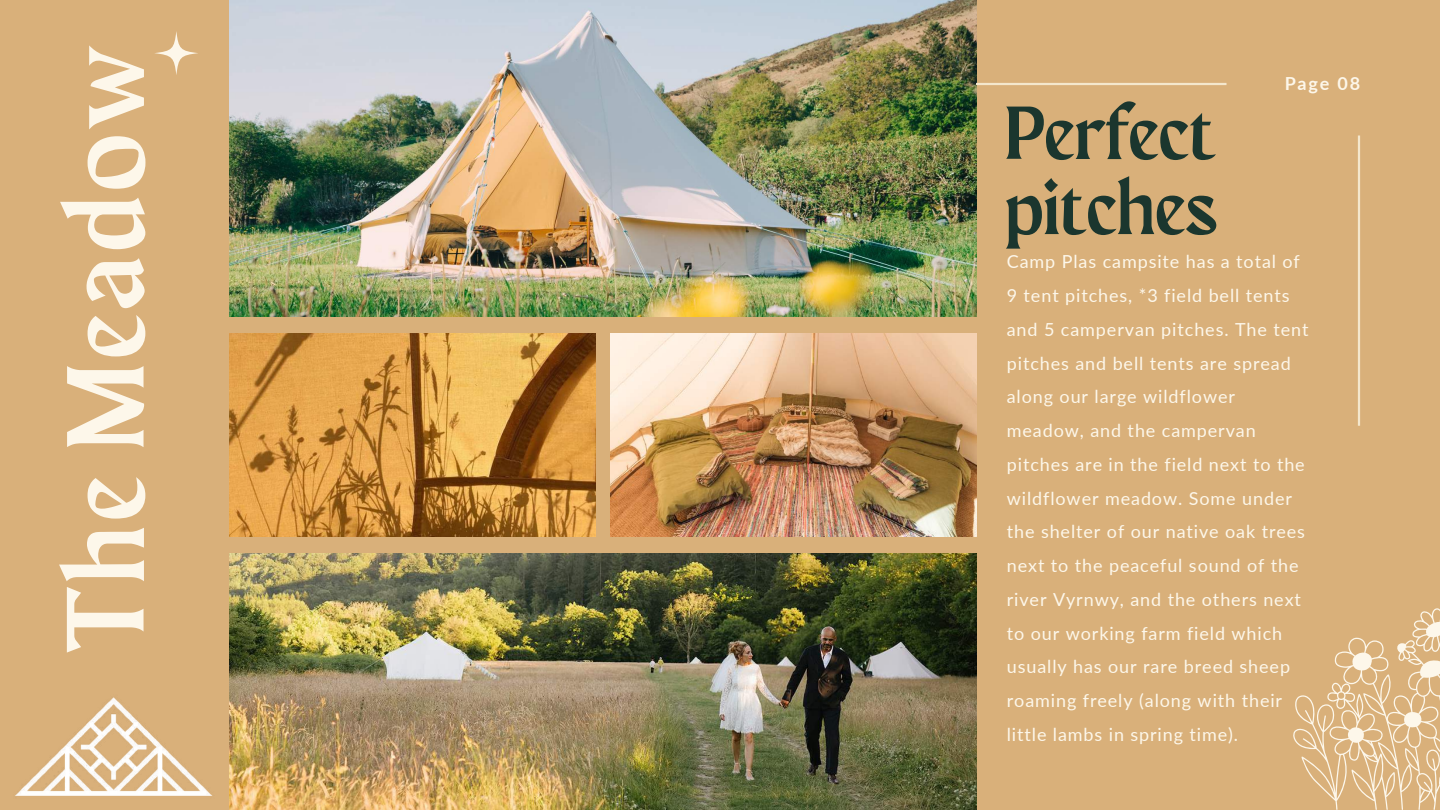
<style>
.page{position:relative;width:1440px;height:810px;background:#d9b07a}
.page>*{position:absolute;margin:0;border:0;box-sizing:border-box;transform-origin:0 0}
.t1{font:110px "Maragsa Display";letter-spacing:.05em;color:#fdf7ea}
.t2{font:75px/75px "Maragsa Display";color:#1b362e}
.t3{font:18px/33.8px "Lato";letter-spacing:.05em;color:#fdf7ea}
.t4{font:700 18px "Lato";letter-spacing:.1em;color:#fdf7ea}
</style>
<div class="page">
<img style="left:229px;top:0;width:747px;height:316px">
<svg style="left:1293px;top:608px;width:147px;height:202px"></svg>
<img style="left:229px;top:553px;width:747px;height:257px">
<img style="left:229px;top:334px;width:366px;height:203px">
<img style="left:611px;top:334px;width:365px;height:203px">
<svg style="left:155px;top:31px;width:43px;height:44px"></svg>
<hr style="left:976px;top:83px;width:251px;height:2px;background:#f4e7cd">
<hr style="left:1358px;top:136px;width:2px;height:290px;background:#f4e7cd">
<img style="left:15px;top:697px;width:197px;height:99px">
<h1 class="t1" style="left:58px;top:651px;width:608px;rotate:-90deg">The Meadow</h1>
<h2 class="t2" style="left:1005px;top:101px;width:214px">Perfect pitches</h2>
<p class="t4" style="left:1285px;top:72px;width:77px">Page 08</p>
<p class="t3" style="left:1007px;top:245px;width:303px">Camp Plas campsite has a total of<br>9 tent pitches, *3 field bell tents and 5 campervan pitches. The tent pitches and bell tents are spread along our large wildflower meadow, and the campervan pitches are in the field next to the wildflower meadow. Some under the shelter of our native oak trees next to the peaceful sound of the river Vyrnwy, and the others next to our working farm field which usually has our rare breed sheep roaming freely (along with their little lambs in spring time).</p>
</div>
